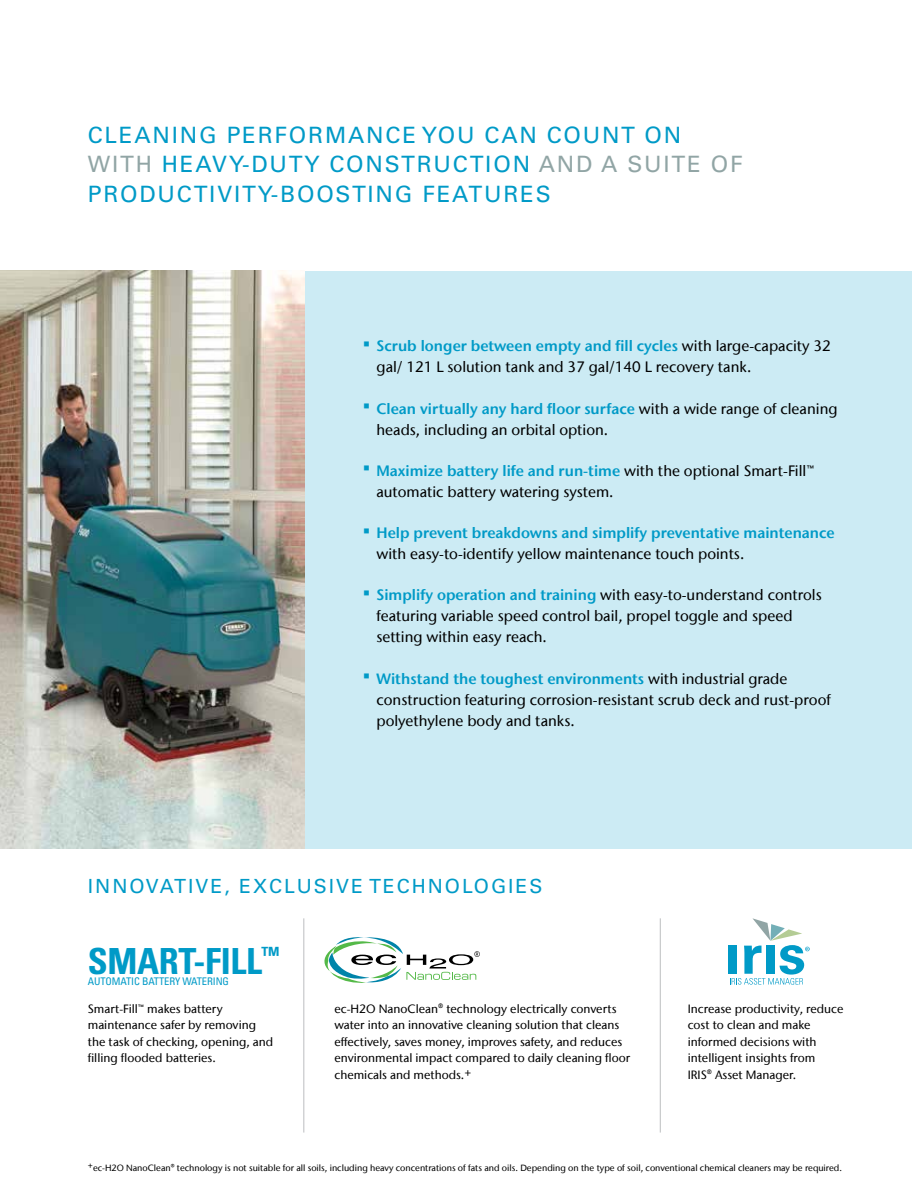
<style>
.page{position:relative;width:912px;height:1188px;background:#fff}
.page>*{position:absolute;margin:0;border:0;box-sizing:border-box;transform-origin:0 0}
.t1{font:700 condensed 36px "Univers LT Std";letter-spacing:-.01em;color:#009ac7}
.t2{font:22.5px/30px "Univers LT Std";letter-spacing:.08em;color:#009ac7}
.t3{font:19.5px "Univers LT Std";letter-spacing:.1em;color:#009ac7}
.t4{font:500 15px/21px "Stone Sans IIITC Com";color:#000}
.t5{font:600 15px "Stone Sans IIITC Com";color:#009ac7}
.t6{font:500 12px/16.5px "Stone Sans IIITC Com";color:#000}
.t7{font:condensed 10.5px "Univers LT Std";letter-spacing:-.01em;color:#009ac7}
.t8{font:500 9px "Stone Sans IIITC Com";color:#000}
.s1{color:#91a5a5}
.s2{font-weight:600;color:#009ac7}
</style>
<div class="page">
<hr style="left:911px;top:0;width:1px;height:971px;background:#ccebf4">
<svg style="left:911px;top:944px;width:1px;height:27px"></svg>
<div style="left:0;top:271px;width:911px;height:578px;background:#ccebf4"></div>
<img style="left:0;top:271px;width:304px;height:578px">
<div style="left:728px;top:946px;width:8px;height:28px;background:#009ac7"></div>
<svg style="left:729px;top:918px;width:80px;height:67px"></svg>
<svg style="left:324px;top:937px;width:155px;height:46px"></svg>
<hr style="left:659px;top:918px;width:1px;height:215px;background:#bcbec0">
<hr style="left:303px;top:918px;width:1px;height:215px;background:#bcbec0">
<h2 class="t2" style="left:88px;top:120px;width:656px">CLEANING PERFORMANCE YOU CAN COUNT ON<br><span class="s1">WITH</span> HEAVY-DUTY CONSTRUCTION <span class="s1">AND A SUITE OF<br></span>PRODUCTIVITY-BOOSTING FEATURES</h2>
<p class="t4" style="left:376px;top:335px;width:456px"><span class="s2">Scrub longer between empty and fill cycles</span> with large-capacity 32 gal/ 121 L solution tank and 37 gal/140 L recovery tank.</p>
<p class="t4" style="left:376px;top:398px;width:462px"><span class="s2">Clean virtually any hard floor surface</span> with a wide range of cleaning heads, including an orbital option.</p>
<p class="t4" style="left:376px;top:460px;width:439px"><span class="s2">Maximize battery life and run-time</span> with the optional Smart-Fill™ automatic battery watering system.</p>
<p class="t5" style="left:376px;top:523px;width:459px">Help prevent breakdowns and simplify preventative maintenance</p>
<p class="t4" style="left:376px;top:543px;width:369px">with easy-to-identify yellow maintenance touch points.</p>
<p class="t4" style="left:376px;top:584px;width:447px"><span class="s2">Simplify operation and training</span> with easy-to-understand controls featuring variable speed control bail, propel toggle and speed setting within easy reach.</p>
<p class="t4" style="left:376px;top:668px;width:455px"><span class="s2">Withstand the toughest environments</span> with industrial grade construction featuring corrosion-resistant scrub deck and rust-proof polyethylene body and tanks.</p>
<h3 class="t3" style="left:88px;top:874px;width:456px">INNOVATIVE, EXCLUSIVE TECHNOLOGIES</h3>
<h1 class="t1" style="left:88px;top:939px;width:193px">SMART-FILL<sup>™</sup></h1>
<p class="t7" style="left:88px;top:974px;width:143px">AUTOMATIC BATTERY WATERING</p>
<p class="t6" style="left:334px;top:1000px;width:297px">ec-H2O NanoClean® technology electrically converts water into an innovative cleaning solution that cleans effectively, saves money, improves safety, and reduces environmental impact compared to daily cleaning floor chemicals and methods.+</p>
<p class="t6" style="left:88px;top:1000px;width:187px">Smart-Fill™ makes battery maintenance safer by removing the task of checking, opening, and filling flooded batteries.</p>
<p class="t6" style="left:687px;top:1000px;width:157px">Increase productivity, reduce cost to clean and make informed decisions with intelligent insights from<br>IRIS® Asset Manager.</p>
<p class="t8" style="left:88px;top:1162px;width:755px">+ec-H2O NanoClean® technology is not suitable for all soils, including heavy concentrations of fats and oils. Depending on the type of soil, conventional chemical cleaners may be required.</p>
</div>
